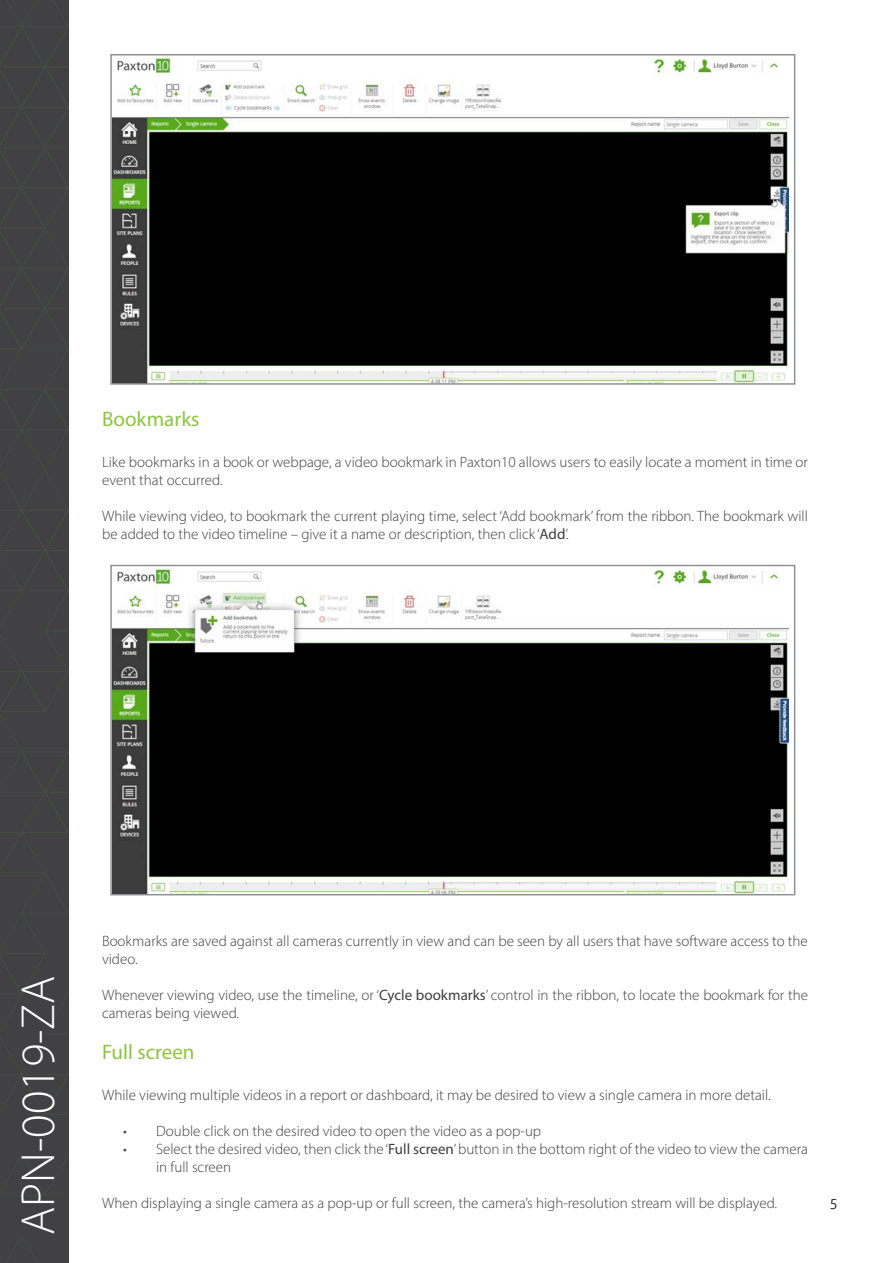
<style>
.page{position:relative;width:893px;height:1263px;background:#fff}
.page>*{position:absolute;margin:0;border:0;box-sizing:border-box;transform-origin:0 0}
.t1{font:300 48px "Myriad Pro";color:#fff}
.t2{font:21px "Myriad Pro";color:#8bc63e}
.t3{font:300 15px/18px "Myriad Pro";color:#3e3e3f}
.t4{font:300 15px "Myriad Pro";color:#231f20}
.s1{font-weight:400}
</style>
<div class="page">
<div style="left:0;top:0;width:69px;height:1263px;background:#414042"></div>
<svg style="left:7px;top:1235px;width:31px;height:28px"></svg>
<svg style="left:0;top:0;width:68px;height:1196px"></svg>
<img style="left:113px;top:57px;width:675px;height:325px">
<div style="left:110px;top:54px;width:685px;height:331px;border:2px solid #8f9194"></div>
<img style="left:113px;top:568px;width:675px;height:324px">
<div style="left:110px;top:565px;width:685px;height:330px;border:2px solid #8f9194"></div>
<p class="t2" style="left:102px;top:406px;width:99px">Bookmarks</p>
<p class="t3" style="left:102px;top:453px;width:707px">Like bookmarks in a book or webpage, a video bookmark in Paxton10 allows users to easily locate a moment in time or event that occurred.</p>
<p class="t3" style="left:102px;top:507px;width:707px">While viewing video, to bookmark the current playing time, select ‘Add bookmark’ from the ribbon. The bookmark will be added to the video timeline – give it a name or description, then click ‘<span class="s1">Add</span>’.</p>
<h1 class="t1" style="left:9px;top:1235px;width:260px;rotate:-90deg">APN-0019-ZA</h1>
<p class="t3" style="left:102px;top:931px;width:707px">Bookmarks are saved against all cameras currently in view and can be seen by all users that have software access to the video.</p>
<p class="t3" style="left:102px;top:985px;width:707px">Whenever viewing video, use the timeline, or ‘<span class="s1">Cycle bookmarks</span>’ control in the ribbon, to locate the bookmark for the cameras being viewed.</p>
<p class="t2" style="left:102px;top:1039px;width:94px">Full screen</p>
<p class="t3" style="left:102px;top:1086px;width:670px">While viewing multiple videos in a report or dashboard, it may be desired to view a single camera in more detail.</p>
<p class="t3" style="left:123px;top:1122px;width:419px">• Double click on the desired video to open the video as a pop-up</p>
<p class="t3" style="left:123px;top:1140px;width:686px">• Select the desired video, then click the ‘<span class="s1">Full screen</span>’ button in the bottom right of the video to view the camera</p>
<p class="t3" style="left:156px;top:1158px;width:77px">in full screen</p>
<p class="t3" style="left:102px;top:1194px;width:677px">When displaying a single camera as a pop-up or full screen, the camera’s high-resolution stream will be displayed.</p>
<p class="t4" style="left:830px;top:1195px;width:9px">5</p>
</div>
